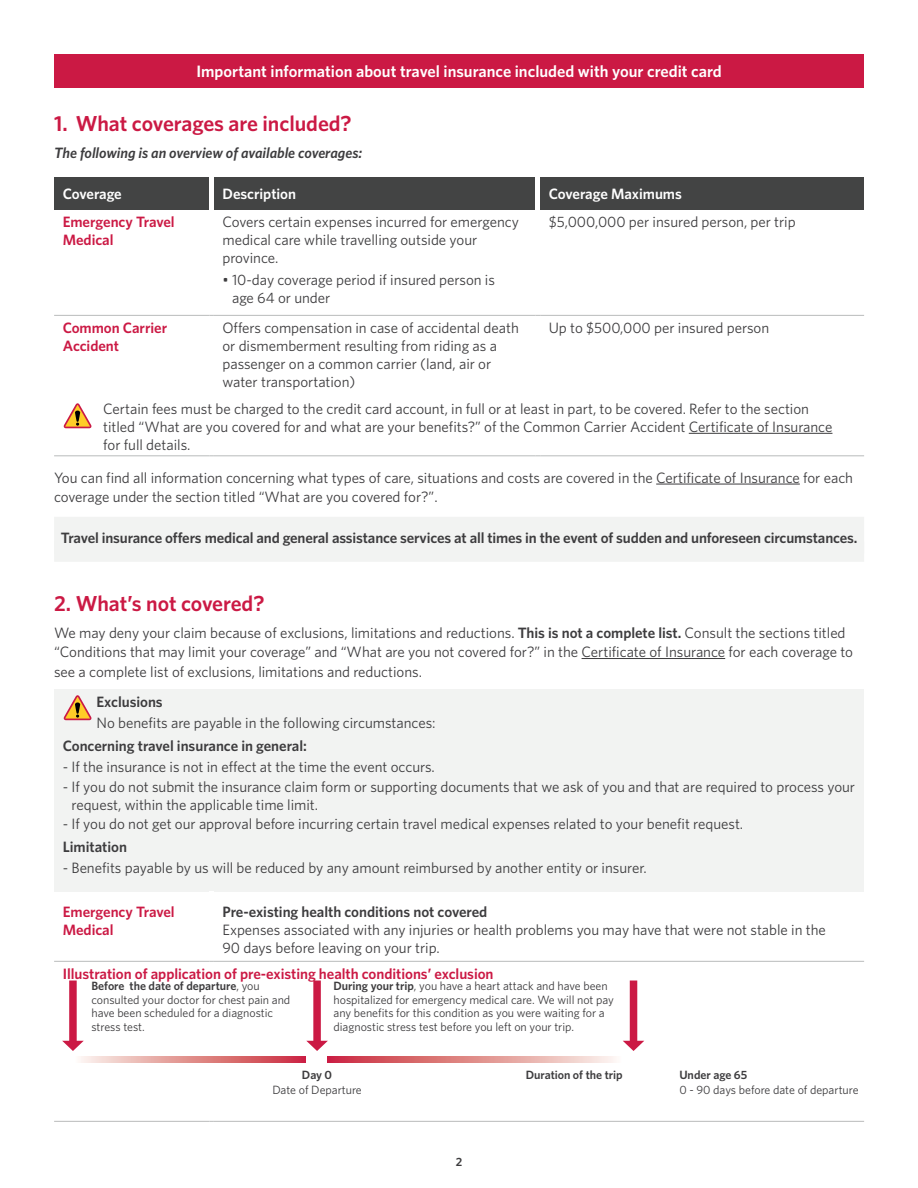
<style>
.page{position:relative;width:918px;height:1188px;background:#fff}
.page>*{position:absolute;margin:0;border:0;box-sizing:border-box;transform-origin:0 0}
.t1{font:600 21.75px "Whitney";letter-spacing:-.005em;color:#cb1944}
.t2{font:600 16.5px "Whitney";color:#fff}
.t3{font:15px/18px "Whitney";letter-spacing:-.005em;color:#3d3c3e}
.t4{font:600 15px "Whitney";letter-spacing:-.01em;color:#3d3c3e}
.t5{font:600 15px/18px "Whitney";letter-spacing:-.005em;color:#cb1944}
.t6{font:italic 600 15px "Whitney";letter-spacing:-.005em;color:#3d3c3e}
.t7{font:600 15px "Whitney";letter-spacing:-.005em;color:#fff}
.t8{font:12px/13.5px "Whitney";letter-spacing:-.005em;color:#3d3c3e}
.t9{font:600 12px "Whitney";letter-spacing:-.005em;color:#3d3c3e}
.s1{font-weight:600}
</style>
<div class="page">
<hr style="left:656px;top:484px;width:144px;height:1px;background:#3d3c3e">
<div style="left:54px;top:517px;width:810px;height:45px;background:#f2f3f2"></div>
<hr style="left:582px;top:658px;width:143px;height:1px;background:#3d3c3e">
<div style="left:54px;top:177px;width:155px;height:32px;background:#434444"></div>
<div style="left:214px;top:177px;width:322px;height:32px;background:#434444"></div>
<div style="left:540px;top:177px;width:324px;height:32px;background:#434444"></div>
<hr style="left:54px;top:315px;width:155px;height:1px;background:#b9bbbb">
<hr style="left:214px;top:315px;width:322px;height:1px;background:#b9bbbb">
<hr style="left:540px;top:315px;width:324px;height:1px;background:#b9bbbb">
<hr style="left:54px;top:455px;width:155px;height:1px;background:#b9bbbb">
<hr style="left:214px;top:455px;width:322px;height:1px;background:#b9bbbb">
<hr style="left:540px;top:455px;width:324px;height:1px;background:#b9bbbb">
<hr style="left:689px;top:433px;width:143px;height:1px;background:#3d3c3e">
<div style="left:54px;top:689px;width:810px;height:202px;background:#f2f3f2"></div>
<hr style="left:54px;top:961px;width:155px;height:1px;background:#b9bbbb">
<hr style="left:214px;top:961px;width:650px;height:1px;background:#b9bbbb">
<hr style="left:54px;top:1121px;width:155px;height:1px;background:#b9bbbb">
<hr style="left:214px;top:1121px;width:650px;height:1px;background:#b9bbbb">
<svg style="left:81px;top:1056px;width:225px;height:6px"></svg>
<svg style="left:328px;top:1056px;width:287px;height:6px;background:#e08c8e"></svg>
<div style="left:54px;top:54px;width:810px;height:34px;background:#cb1944"></div>
<svg style="left:64px;top:403px;width:28px;height:25px"></svg>
<svg style="left:64px;top:695px;width:28px;height:25px"></svg>
<svg style="left:62px;top:981px;width:22px;height:70px"></svg>
<svg style="left:306px;top:981px;width:22px;height:70px"></svg>
<svg style="left:623px;top:981px;width:21px;height:70px"></svg>
<h3 class="t2" style="left:196px;top:61px;width:527px">Important information about travel insurance included with your credit card</h3>
<h4 class="t1" style="left:54px;top:109px;width:299px">1. What coverages are included?</h4>
<p class="t6" style="left:54px;top:142px;width:310px">The following is an overview of available coverages:</p>
<p class="t7" style="left:63px;top:184px;width:61px">Coverage</p>
<p class="t7" style="left:223px;top:184px;width:75px">Description</p>
<p class="t7" style="left:549px;top:184px;width:135px">Coverage Maximums</p>
<p class="t5" style="left:63px;top:213px;width:113px">Emergency Travel<br>Medical</p>
<p class="t3" style="left:222px;top:213px;width:298px">Covers certain expenses incurred for emergency medical care while travelling outside your province.</p>
<p class="t3" style="left:232px;top:270px;width:264px;text-indent:-10px">• 10-day coverage period if insured person is age 64 or under</p>
<p class="t3" style="left:549px;top:213px;width:248px">$5,000,000 per insured person, per trip</p>
<p class="t5" style="left:63px;top:319px;width:106px">Common Carrier<br>Accident</p>
<p class="t3" style="left:222px;top:319px;width:298px">Offers compensation in case of accidental death or dismemberment resulting from riding as a passenger on a common carrier (land, air or water transportation)</p>
<p class="t3" style="left:549px;top:319px;width:222px">Up to $500,000 per insured person</p>
<p class="t3" style="left:103px;top:399px;width:731px">Certain fees must be charged to the credit card account, in full or at least in part, to be covered. Refer to the section titled “What are you covered for and what are your benefits?” of the Common Carrier Accident Certificate of Insurance for full details.</p>
<p class="t3" style="left:54px;top:467px;width:801px;line-height:19.5px">You can find all information concerning what types of care, situations and costs are covered in the Certificate of Insurance for each coverage under the section titled “What are you covered for?”.</p>
<p class="t4" style="left:61px;top:528px;width:798px">Travel insurance offers medical and general assistance services at all times in the event of sudden and unforeseen circumstances.</p>
<h4 class="t1" style="left:54px;top:589px;width:212px">2. What’s not covered?</h4>
<p class="t3" style="left:54px;top:622px;width:801px;line-height:19.5px">We may deny your claim because of exclusions, limitations and reductions. <span class="s1">This is not a complete list.</span> Consult the sections titled “Conditions that may limit your coverage” and “What are you not covered for?” in the Certificate of Insurance for each coverage to see a complete list of exclusions, limitations and reductions.</p>
<p class="t4" style="left:97px;top:692px;width:68px">Exclusions</p>
<p class="t3" style="left:97px;top:714px;width:341px">No benefits are payable in the following circumstances:</p>
<p class="t4" style="left:63px;top:736px;width:246px">Concerning travel insurance in general:</p>
<p class="t3" style="left:63px;top:758px;width:374px">- If the insurance is not in effect at the time the event occurs.</p>
<p class="t3" style="left:72px;top:777px;width:785px;text-indent:-9px">- If you do not submit the insurance claim form or supporting documents that we ask of you and that are required to process your request, within the applicable time limit.</p>
<p class="t3" style="left:63px;top:815px;width:682px">- If you do not get our approval before incurring certain travel medical expenses related to your benefit request.</p>
<p class="t4" style="left:63px;top:837px;width:66px">Limitation</p>
<p class="t3" style="left:63px;top:859px;width:585px">- Benefits payable by us will be reduced by any amount reimbursed by another entity or insurer.</p>
<h5 class="t5" style="left:63px;top:902px;width:113px">Emergency Travel<br>Medical</h5>
<p class="t4" style="left:223px;top:901px;width:266px">Pre-existing health conditions not covered</p>
<p class="t3" style="left:223px;top:920px;width:605px">Expenses associated with any injuries or health problems you may have that were not stable in the<br>90 days before leaving on your trip.</p>
<h5 class="t5" style="left:63px;top:965px;width:432px">Illustration of application of pre-existing health conditions’ exclusion</h5>
<p class="t8" style="left:91px;top:979px;width:200px"><span class="s1">Before the date of departure</span>, you consulted your doctor for chest pain and have been scheduled for a diagnostic stress test.</p>
<p class="t8" style="left:334px;top:979px;width:282px"><span class="s1">During your trip</span>, you have a heart attack and have been hospitalized for emergency medical care. We will not pay any benefits for this condition as you were waiting for a diagnostic stress test before you left on your trip.</p>
<p class="t9" style="left:302px;top:1067px;width:32px">Day 0</p>
<p class="t8" style="left:272px;top:1083px;width:91px">Date of Departure</p>
<p class="t9" style="left:526px;top:1067px;width:98px">Duration of the trip</p>
<p class="t9" style="left:679px;top:1067px;width:69px">Under age 65</p>
<p class="t8" style="left:679px;top:1083px;width:181px">0 - 90 days before date of departure</p>
<p class="t9" style="left:456px;top:1154px;width:8px">2</p>
</div>
